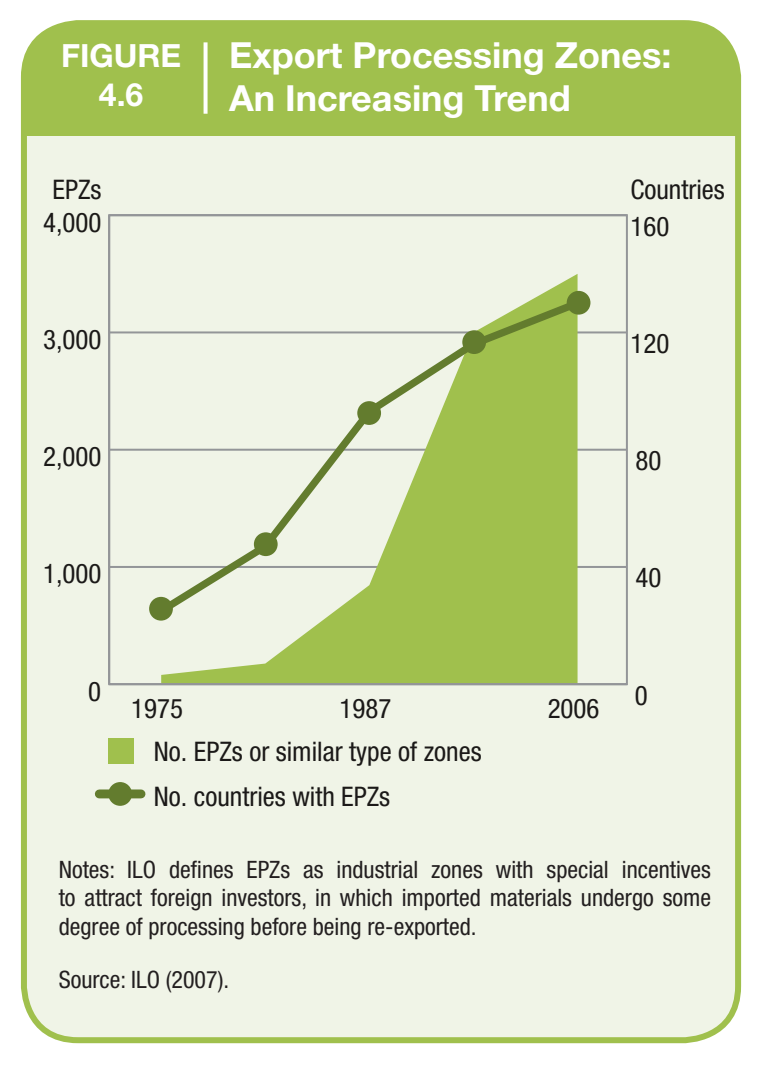
<style>
.page{position:relative;width:776px;height:1076px;background:#fff}
.page>*{position:absolute;margin:0;border:0;box-sizing:border-box;transform-origin:0 0}
.t1{font:700 36px/43.2px "Helvetica Neue";color:#fff}
.t2{font:700 32px/38.4px "Helvetica Neue";color:#fff;text-align:center}
.t3{font:condensed 27.2px/44.8px "Helvetica Neue";color:#1b1918}
.t4{font:condensed 24px/28.8px "Helvetica Neue";color:#231f20;text-align:justify}
</style>
<div class="page">
<div style="left:24px;top:23px;width:714px;height:1017px;background:#f0f4e7;border-radius:54px"></div>
<div style="left:24px;top:23px;width:714px;height:112px;background:#a0c04d"></div>
<div style="left:21px;top:20px;width:720px;height:1023px;border:6px solid #a0c04d;border-radius:54px"></div>
<hr style="left:109px;top:566px;width:518px;height:2px;background:#939598">
<hr style="left:109px;top:449px;width:518px;height:2px;background:#939598">
<hr style="left:109px;top:331px;width:518px;height:2px;background:#939598">
<svg style="left:161px;top:274px;width:416px;height:408px;fill:#a0c04d"></svg>
<hr style="left:108px;top:215px;width:2px;height:469px;background:#939598">
<hr style="left:109px;top:683px;width:518px;height:2px;background:#939598">
<svg style="left:151px;top:294px;width:436px;height:327px"></svg>
<div style="left:109px;top:738px;width:25px;height:25px;background:#a0c04d"></div>
<div style="left:99px;top:789px;width:42px;height:9px;background:#637c2e"></div>
<div style="left:254px;top:532px;width:24px;height:24px;background:#637c2e;border-radius:50%"></div>
<div style="left:149px;top:597px;width:24px;height:23px;background:#637c2e;border-radius:50%"></div>
<div style="left:357px;top:401px;width:24px;height:24px;background:#637c2e;border-radius:50%"></div>
<div style="left:462px;top:330px;width:24px;height:24px;background:#637c2e;border-radius:50%"></div>
<div style="left:567px;top:291px;width:23px;height:24px;background:#637c2e;border-radius:50%"></div>
<div style="left:108px;top:782px;width:24px;height:24px;background:#637c2e;border-radius:50%"></div>
<svg style="left:204px;top:42px;width:4px;height:72px"></svg>
<h2 class="t2" style="left:61px;top:40px;width:122px">FIGURE<br>4.6</h2>
<h1 class="t1" style="left:229px;top:37px;width:444px">Export Processing Zones:<br>An Increasing Trend</h1>
<p class="t3" style="left:53px;top:169px;width:50px">EPZs</p>
<p class="t3" style="left:630px;top:169px;width:96px">Countries</p>
<p class="t3" style="left:43px;top:202px;width:60px">4,000</p>
<p class="t3" style="left:630px;top:206px;width:40px">160</p>
<p class="t3" style="left:43px;top:319px;width:60px">3,000</p>
<p class="t3" style="left:630px;top:323px;width:40px">120</p>
<p class="t3" style="left:43px;top:436px;width:60px">2,000</p>
<p class="t3" style="left:635px;top:440px;width:27px">80</p>
<p class="t3" style="left:43px;top:553px;width:60px">1,000</p>
<p class="t3" style="left:635px;top:557px;width:27px">40</p>
<p class="t3" style="left:88px;top:671px;width:14px">0</p>
<p class="t3" style="left:131px;top:688px;width:53px">1975</p>
<p class="t3" style="left:339px;top:688px;width:53px">1987</p>
<p class="t3" style="left:548px;top:688px;width:53px">2006</p>
<p class="t3" style="left:154px;top:731px;width:329px">No. EPZs or similar type of zones<br>No. countries with EPZs</p>
<p class="t3" style="left:635px;top:675px;width:14px">0</p>
<p class="t4" style="left:59px;top:856px;width:654px">Notes: ILO defines EPZs as industrial zones with special incentives to attract foreign investors, in which imported materials undergo some degree of processing before being re-exported.</p>
<p class="t4" style="left:59px;top:967px;width:172px">Source: ILO (2007).</p>
</div>
